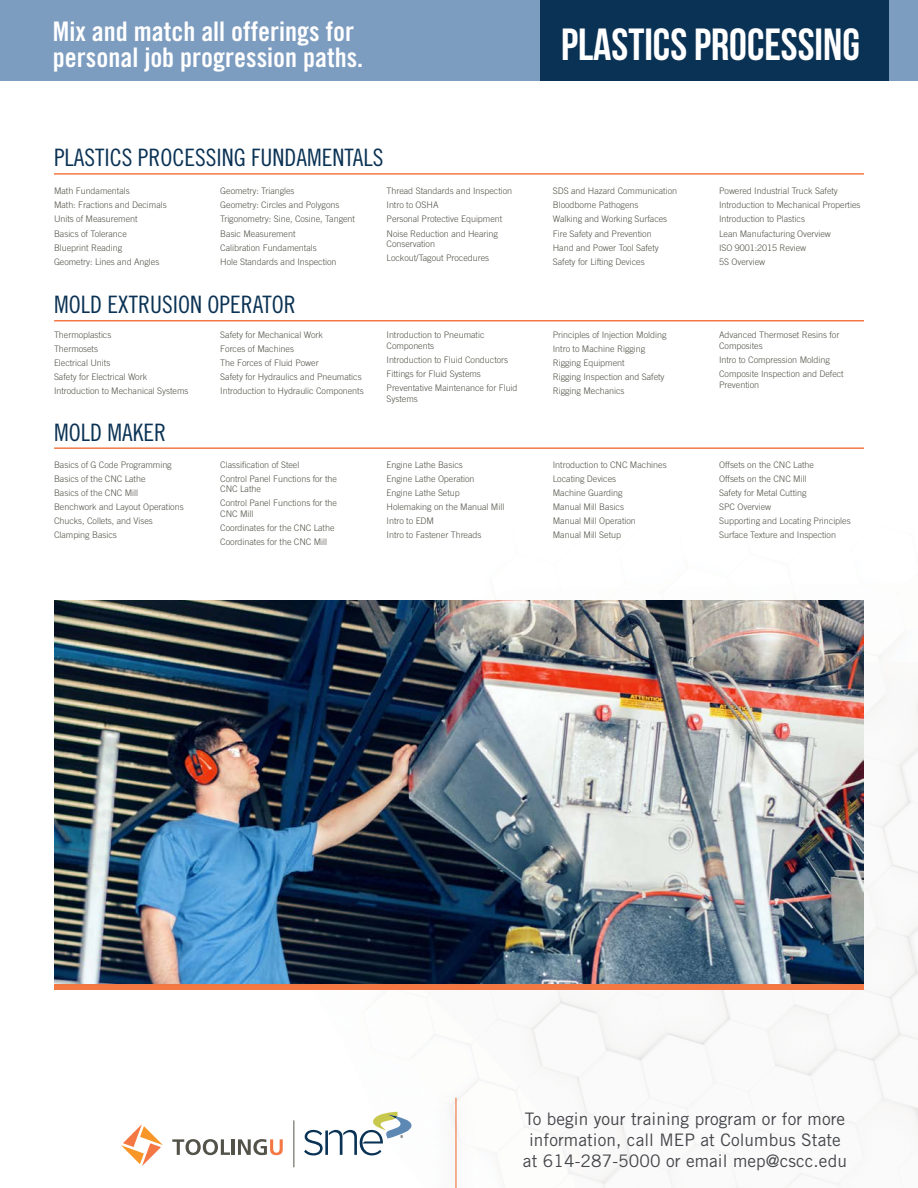
<style>
.page{position:relative;width:918px;height:1188px;background:#fff}
.page>*{position:absolute;margin:0;border:0;box-sizing:border-box;transform-origin:0 0}
.t1{font:45px "Bebas Neue";color:#fff}
.t2{font:27px/25.5px "Trade Gothic LT Std Bd Cn 20";color:#fff}
.t3{font:24px "Trade Gothic LT Std Cn 18";color:#0a3254}
.t4{font:17.25px/20.7px "Trade Gothic LT Std";letter-spacing:.005em;color:#47484d;text-align:center}
.t5{font:300 9px/14.1px "Trade Gothic LT Std";letter-spacing:-.005em;color:#54534a}
</style>
<div class="page">
<img style="left:54px;top:321px;width:864px;height:867px">
<hr style="left:54px;top:173px;width:810px;height:2px;background:#f47844">
<hr style="left:54px;top:320px;width:810px;height:1px;background:#f47844">
<hr style="left:54px;top:447px;width:810px;height:2px;background:#f47844">
<div style="left:0;top:0;width:918px;height:81px;background:#7c9cc0"></div>
<div style="left:540px;top:0;width:349px;height:81px;background:#0a3254"></div>
<img style="left:54px;top:600px;width:810px;height:384px">
<div style="left:54px;top:984px;width:810px;height:6px;background:#f47844"></div>
<h2 class="t2" style="left:53px;top:19px;width:312px">Mix and match all offerings for personal job progression paths.</h2>
<h3 class="t3" style="left:54px;top:144px;width:331px">PLASTICS PROCESSING FUNDAMENTALS</h3>
<p class="t5" style="left:54px;top:184px;width:114px">Math Fundamentals<br>Math: Fractions and Decimals<br>Units of Measurement<br>Basics of Tolerance<br>Blueprint Reading<br>Geometry: Lines and Angles</p>
<p class="t5" style="left:220px;top:184px;width:136px">Geometry: Triangles<br>Geometry: Circles and Polygons<br>Trigonometry: Sine, Cosine, Tangent<br>Basic Measurement<br>Calibration Fundamentals<br>Hole Standards and Inspection</p>
<p class="t5" style="left:387px;top:184px;width:127px">Thread Standards and Inspection<br>Intro to OSHA<br>Personal Protective Equipment<br>Noise Reduction and Hearing</p>
<p class="t5" style="left:387px;top:237px;width:104px">Conservation<br>Lockout/Tagout Procedures</p>
<h3 class="t3" style="left:54px;top:290px;width:243px">MOLD EXTRUSION OPERATOR</h3>
<p class="t5" style="left:54px;top:328px;width:136px">Thermoplastics<br>Thermosets<br>Electrical Units<br>Safety for Electrical Work<br>Introduction to Mechanical Systems</p>
<p class="t5" style="left:220px;top:328px;width:145px">Safety for Mechanical Work<br>Forces of Machines<br>The Forces of Fluid Power<br>Safety for Hydraulics and Pneumatics<br>Introduction to Hydraulic Components</p>
<p class="t5" style="left:387px;top:330px;width:99px;line-height:10.8px">Introduction to Pneumatic<br>Components</p>
<p class="t5" style="left:387px;top:353px;width:133px">Introduction to Fluid Conductors<br>Fittings for Fluid Systems<br>Preventative Maintenance for Fluid</p>
<p class="t5" style="left:387px;top:392px;width:33px">Systems</p>
<h3 class="t3" style="left:54px;top:418px;width:113px">MOLD MAKER</h3>
<h1 class="t1" style="left:561px;top:19px;width:300px">PLASTICS PROCESSING</h1>
<p class="t5" style="left:553px;top:184px;width:126px">SDS and Hazard Communication<br>Bloodborne Pathogens<br>Walking and Working Surfaces<br>Fire Safety and Prevention<br>Hand and Power Tool Safety<br>Safety for Lifting Devices</p>
<p class="t5" style="left:719px;top:184px;width:143px">Powered Industrial Truck Safety<br>Introduction to Mechanical Properties<br>Introduction to Plastics<br>Lean Manufacturing Overview<br>ISO 9001:2015 Review<br>5S Overview</p>
<p class="t5" style="left:553px;top:328px;width:115px">Principles of Injection Molding<br>Intro to Machine Rigging<br>Rigging Equipment<br>Rigging Inspection and Safety<br>Rigging Mechanics</p>
<p class="t5" style="left:719px;top:330px;width:122px;line-height:10.8px">Advanced Thermoset Resins for<br>Composites</p>
<p class="t5" style="left:719px;top:353px;width:126px">Intro to Compression Molding<br>Composite Inspection and Defect</p>
<p class="t5" style="left:719px;top:378px;width:42px">Prevention</p>
<p class="t5" style="left:54px;top:457px;width:131px">Basics of G Code Programming<br>Basics of the CNC Lathe<br>Basics of the CNC Mill<br>Benchwork and Layout Operations<br>Chucks, Collets, and Vises<br>Clamping Basics</p>
<p class="t5" style="left:220px;top:457px;width:118px">Classification of Steel<br>Control Panel Functions for the</p>
<p class="t5" style="left:220px;top:482px;width:118px">CNC Lathe<br>Control Panel Functions for the</p>
<p class="t5" style="left:220px;top:507px;width:116px">CNC Mill<br>Coordinates for the CNC Lathe<br>Coordinates for the CNC Mill</p>
<p class="t5" style="left:387px;top:457px;width:119px">Engine Lathe Basics<br>Engine Lathe Operation<br>Engine Lathe Setup<br>Holemaking on the Manual Mill<br>Intro to EDM<br>Intro to Fastener Threads</p>
<p class="t5" style="left:553px;top:457px;width:115px">Introduction to CNC Machines<br>Locating Devices<br>Machine Guarding<br>Manual Mill Basics<br>Manual Mill Operation<br>Manual Mill Setup</p>
<p class="t5" style="left:719px;top:457px;width:133px">Offsets on the CNC Lathe<br>Offsets on the CNC Mill<br>Safety for Metal Cutting<br>SPC Overview<br>Supporting and Locating Principles<br>Surface Texture and Inspection</p>
<h3 class="t4" style="left:523px;top:1108px;width:325px">To begin your training program or for more information, call MEP at Columbus State at 614-287-5000 or email mep@cscc.edu</h3>
</div>
